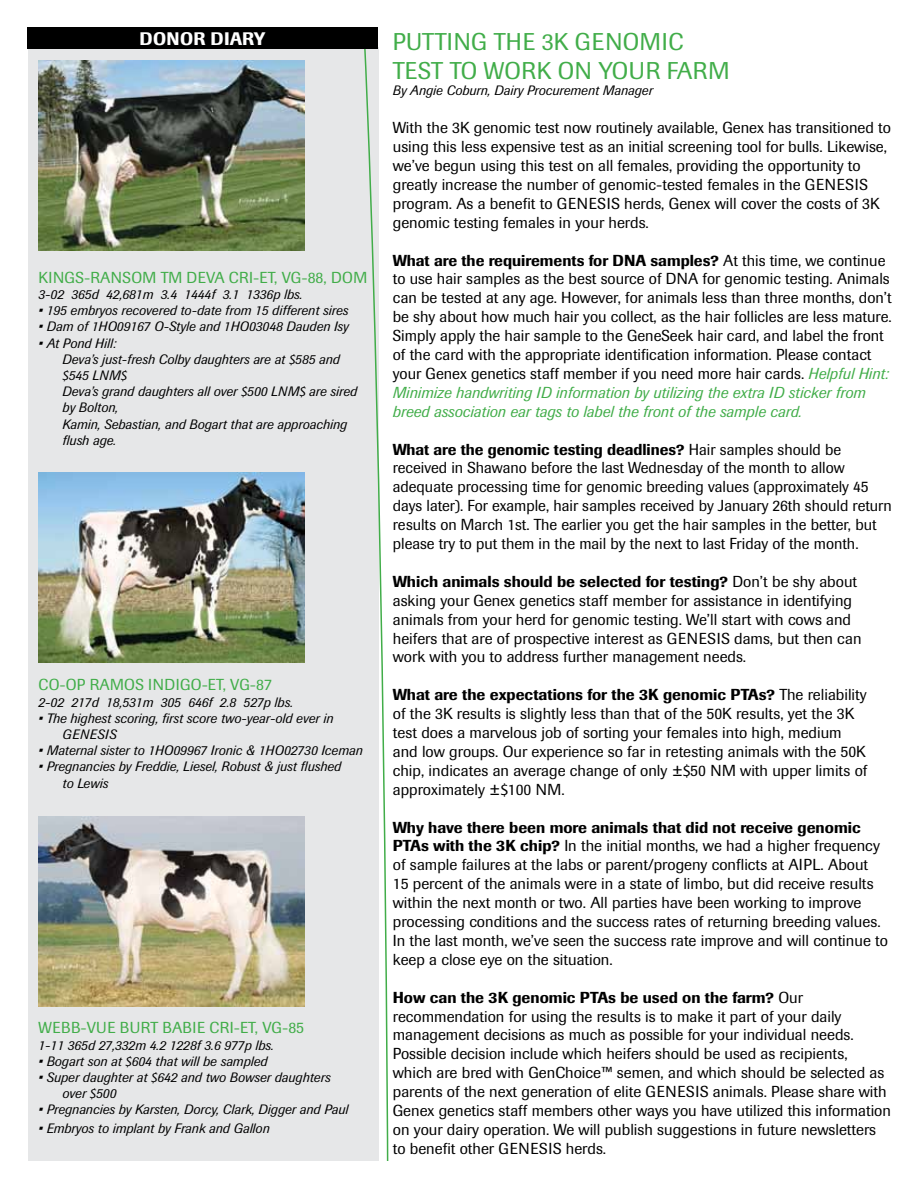
<style>
.page{position:relative;width:918px;height:1188px;background:#fff}
.page>*{position:absolute;margin:0;border:0;box-sizing:border-box;transform-origin:0 0}
.t1{font:24px/28.8px "Imago";letter-spacing:.02em;color:#41ad49}
.t2{font:500 18px "Imago";letter-spacing:.01em;color:#fff}
.t3{font:15.75px/18.9px "Imago";color:#000}
.t4{font:15.75px "Imago";letter-spacing:.02em;color:#41ad49}
.t5{font:500 15.75px "Imago";color:#000}
.t6{font:italic 13.5px/16.2px "Imago";color:#000}
.s1{font-weight:500}
.s2{font-style:italic;color:#41ad49}
</style>
<div class="page">
<div style="left:28px;top:48px;width:351px;height:1113px;background:#e6e7e8"></div>
<svg style="left:364px;top:47px;width:25px;height:1114px"></svg>
<img style="left:38px;top:60px;width:266px;height:190px">
<img style="left:38px;top:472px;width:266px;height:190px">
<img style="left:38px;top:816px;width:266px;height:190px">
<div style="left:27px;top:27px;width:351px;height:22px;background:#000"></div>
<p class="t2" style="left:140px;top:27px;width:127px">Donor Diary</p>
<p class="t4" style="left:39px;top:268px;width:103px">Kings-RansomT</p>
<p class="t4" style="left:169px;top:268px;width:200px">M D eva CRI-ET, VG-88, DOM</p>
<p class="t6" style="left:39px;top:286px;width:266px">3-02 365d 42,681m 3.4 1444f 3.1 1336p lbs.</p>
<p class="t6" style="left:39px;top:302px;width:311px">• 195 embryos recovered to-date from 15 different sires</p>
<p class="t6" style="left:39px;top:319px;width:312px">• Dam of 1HO09167 O-Style and 1HO03048 Dauden Isy</p>
<p class="t6" style="left:63px;top:335px;width:296px;text-indent:-24px">• At Pond Hill:<br>Deva’s just-fresh Colby daughters are at $585 and $545 LNM$<br>Deva’s grand daughters all over $500 LNM$ are sired by Bolton,<br>Kamin, Sebastian, and Bogart that are approaching flush age.</p>
<p class="t4" style="left:39px;top:676px;width:37px">Co-opR</p>
<p class="t4" style="left:100px;top:676px;width:174px">amos In digo-ET, VG-87</p>
<p class="t6" style="left:39px;top:694px;width:256px">2-02 217d 18,531m 305 646f 2.8 527p lbs.</p>
<p class="t6" style="left:63px;top:710px;width:272px;text-indent:-24px">• The highest scoring, first score two-year-old ever in<br>GENESIS</p>
<p class="t6" style="left:39px;top:742px;width:326px">• Maternal sister to 1HO09967 Ironic &amp; 1HO02730 Iceman</p>
<p class="t6" style="left:63px;top:759px;width:280px;text-indent:-24px">• Pregnancies by Freddie, Liesel, Robust &amp; just flushed to Lewis</p>
<p class="t4" style="left:39px;top:1019px;width:267px">Webb-Vue Burt Babie CRI-ET, VG-85</p>
<p class="t6" style="left:39px;top:1037px;width:237px">1-11 365d 27,332m 4.2 1228f 3.6 977p lbs.</p>
<p class="t6" style="left:39px;top:1053px;width:231px">• Bogart son at $604 that will be sampled</p>
<p class="t6" style="left:63px;top:1069px;width:270px;text-indent:-24px">• Super daughter at $642 and two Bowser daughters over $500</p>
<p class="t6" style="left:39px;top:1102px;width:311px">• Pregnancies by Karsten, Dorcy, Clark, Digger and Paul</p>
<p class="t6" style="left:39px;top:1120px;width:233px">• Embryos to implant by Frank and Gallon</p>
<h1 class="t1" style="left:393px;top:28px;width:262px;text-indent:149px">3K Genomic<br>Test to Wo rkonYo</h1>
<h1 class="t1" style="left:393px;top:28px;width:28px">Putting</h1>
<h1 class="t1" style="left:494px;top:28px;width:15px">the</h1>
<h1 class="t1" style="left:629px;top:56px;width:99px">ur Farm</h1>
<p class="t6" style="left:393px;top:83px;width:262px">By Angie Coburn, Dairy Procurement Manager</p>
<p class="t3" style="left:393px;top:118px;width:500px">With the 3K genomic test now routinely available, Genex has transitioned to using this less expensive test as an initial screening tool for bulls. Likewise, we’ve begun using this test on all females, providing the opportunity to greatly increase the number of genomic-tested females in the GENESIS program. As a benefit to GENESIS</p>
<p class="t3" style="left:393px;top:194px;width:488px;text-indent:231px">herds, Genex will cover the costs of 3K genomic testing females in your herds.</p>
<p class="t5" style="left:393px;top:250px;width:232px">What are the requirements for DNA</p>
<p class="t3" style="left:393px;top:251px;width:501px;text-indent:258px"><span class="s1">samples?</span> At this time, we continue to use hair samples as the best source of D NA for genomic testing. Animals can be tested at any age. However, for animals less than three months, don’t be shy about how much hair you collect, as the hair follicles are less mature.<br>Simply apply the hair sample to the GeneSeek hair card, and label the front of the card with the appropriate identification information. Please contact your Genex genetics staff member if you need more hair cards. <span class="s2">Helpful Hint:<br>Minimize handwriting ID information by utilizing the extra ID sticker from breed association ear tags to label the front of the sample card.</span></p>
<p class="t3" style="left:393px;top:440px;width:500px"><span class="s1">What are the genomic testing deadlines?</span> Hair samples should be received in Shawano before the last Wednesday of the month to allow adequate processing time for genomic breeding values (approximately 45 days later). For example, hair samples received by January 26th should return results on March 1st. The earlier you get the hair samples in the better, but please try to put them in the mail by the next to last Friday of the month.</p>
<p class="t3" style="left:393px;top:572px;width:470px"><span class="s1">Which animals should be selected for testing?</span> Don’t be shy about asking your Genex genetics staff member for assistance in identifying animals from your herd for genomic testing. We’ll start with cows and heifers that are of prospective interest as GENESIS dams, but then can work with you to address further management needs.</p>
<p class="t3" style="left:393px;top:685px;width:476px"><span class="s1">What are the expectations for the 3K genomic PTAs?</span> The reliability of the 3K results is slightly less than that of the 50K results, yet the 3K test does a marvelous job of sorting your females into high, medium and low groups. Our experience so far in retesting animals with the 50K chip, indicates an average change of only ±$50 NM with upper limits of approximately ±$100 NM.</p>
<p class="t3" style="left:393px;top:818px;width:497px"><span class="s1">Why have there been more animals that did not receive genomic PTAs with the 3K chip?</span> In the initial months, we had a higher frequency of sample failures at the labs or parent/progeny conflicts at AI PL. About<br>15 percent of the animals were in a state of limbo, but did receive results within the next month or two. All parties have been working to improve processing conditions and the success rates of returning breeding values.<br>In the last month, we’ve seen the success rate improve and will continue to keep a close eye on the situation.</p>
<p class="t3" style="left:393px;top:988px;width:500px"><span class="s1">How can the 3K genomic PTAs be used on the farm?</span> Our recommendation for using the results is to make it part of your daily management decisions as much as possible for your individual needs.<br>Possible decision include which heifers should be used as recipients, which are bred with GenChoice™ semen, and which should be selected as parents of the next generation of elite GENESIS animals. Please share with Genex genetics staff members other ways you have utilized this information on your dairy operation. We will publish suggestions in future newsletters to benefit other GENESIS herds.</p>
</div>
